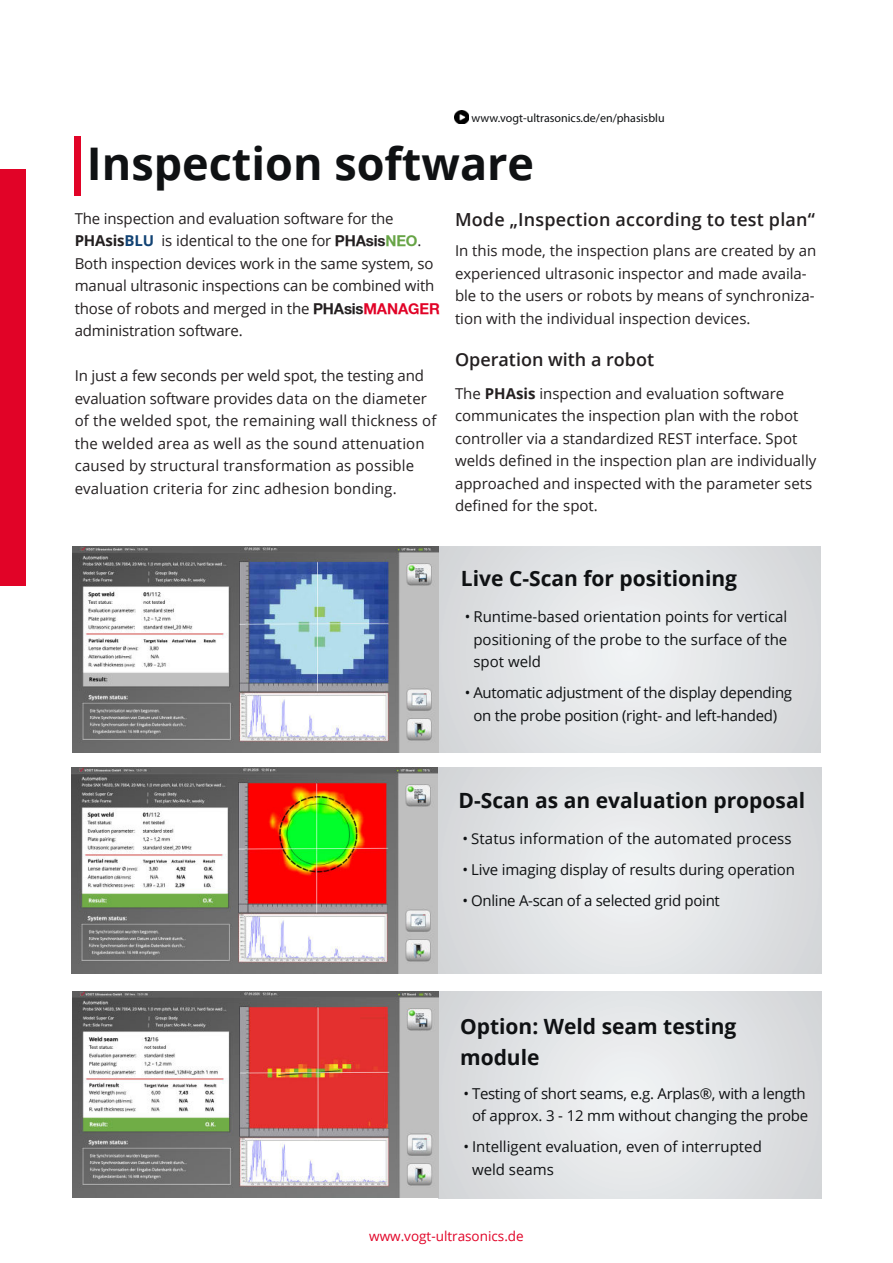
<style>
.page{position:relative;width:893px;height:1263px;background:#fff}
.page>*{position:absolute;margin:0;border:0;box-sizing:border-box;transform-origin:0 0}
.t1{font:700 45px "Open Sans";color:#0f1113}
.t2{font:700 21px/31.5px "Open Sans";color:#0f1113}
.t3{font:600 18px "Open Sans";letter-spacing:.01em;color:#231f20}
.t4{font:15px/22.5px "Open Sans";color:#231f20}
.t5{font:15px/22.5px "Open Sans";letter-spacing:-.01em;color:#0f1113;text-align:center}
.t6{font:15px "Open Sans";letter-spacing:.01em;color:#0f1113}
.t7{font:13.5px "Open Sans";color:#e10327}
.t8{font:12px "Myriad Pro";color:#0f1113}
.s1{font-weight:700}
.s2{font-weight:700;color:#124374}
.s3{font-family:"Helvetica Neue";font-weight:700}
.s4{font-family:"Helvetica Neue";font-weight:700;color:#67a446}
.s5{font-family:"Helvetica Neue";font-weight:700;color:#e10327}
</style>
<div class="page">
<div style="left:0;top:169px;width:26px;height:416px;background:#e10327"></div>
<div style="left:438px;top:547px;width:383px;height:206px;background:linear-gradient(to right,#e1e3e5,#e1e3e5)"></div>
<img style="left:72px;top:547px;width:366px;height:206px">
<div style="left:438px;top:767px;width:383px;height:207px;background:linear-gradient(to right,#e1e3e5,#e1e3e5)"></div>
<img style="left:72px;top:767px;width:366px;height:206px">
<img style="left:455px;top:110px;width:13px;height:14px">
<div style="left:439px;top:992px;width:382px;height:206px;background:linear-gradient(to right,#e1e3e5,#e1e3e5)"></div>
<img style="left:72px;top:992px;width:367px;height:206px">
<div style="left:74px;top:137px;width:7px;height:59px;background:#e10327"></div>
<p class="t8" style="left:471px;top:113px;width:195px">www.vogt-ultrasonics.de/en/phasisblu</p>
<h1 class="t1" style="left:87px;top:146px;width:449px">Inspection software</h1>
<p class="t4" style="left:75px;top:209px;width:367px">The inspection and evaluation software for the <span class="s1">PHAsis</span><span class="s2">BLU</span> is identical to the one for <span class="s3">PHAsis</span><span class="s4">NEO</span>.<br>Both inspection devices work in the same system, so manual ultrasonic inspections can be combined with those of robots and merged in the <span class="s3">PHAsis</span><span class="s5">MANAGER </span>administration software.</p>
<p class="t4" style="left:75px;top:366px;width:363px">In just a few seconds per weld spot, the testing and evaluation software provides data on the diameter of the welded spot, the remaining wall thickness of the welded area as well as the sound attenuation caused by structural transformation as possible evaluation criteria for zinc adhesion bonding.</p>
<p class="t3" style="left:455px;top:212px;width:361px">Mode „Inspection according to test plan“</p>
<p class="t4" style="left:455px;top:241px;width:363px">In this mode, the inspection plans are created by an experienced ultrasonic inspector and made availa&shy;ble to the users or robots by means of synchroniza&shy;tion with the individual inspection devices.</p>
<p class="t3" style="left:455px;top:352px;width:201px">Operation with a robot</p>
<p class="t4" style="left:455px;top:383px;width:363px">The <span class="s1">PHAsis</span> inspection and evaluation software communicates the inspection plan with the robot controller via a standardized REST interface. Spot welds defined in the inspection plan are individually approached and inspected with the parameter sets defined for the spot.</p>
<h2 class="t2" style="left:461px;top:564px;width:278px">Live C-Scan for positioning</h2>
<p class="t5" style="left:473px;top:607px;width:315px;text-align:justify;text-indent:-8px">• Runtime-based orientation points for vertical positioning of the probe to the surface of the spot weld</p>
<p class="t5" style="left:465px;top:683px;width:329px">• Automatic adjustment of the display depending on the probe position (right- and left-handed)</p>
<h2 class="t2" style="left:459px;top:787px;width:348px">D-Scan as an evaluation proposal</h2>
<p class="t6" style="left:463px;top:832px;width:331px">• Status information of the automated process</p>
<p class="t5" style="left:463px;top:859px;width:334px">• Live imaging display of results during operation</p>
<p class="t5" style="left:463px;top:890px;width:259px">• Online A-scan of a selected grid point</p>
<h2 class="t2" style="left:460px;top:1012px;width:278px">Option: Weld seam testing module</h2>
<p class="t5" style="left:463px;top:1083px;width:346px">• Testing of short seams, e.g. Arplas®, with a length of approx. 3 - 12 mm without changing the probe</p>
<p class="t5" style="left:472px;top:1137px;width:291px;text-align:left;text-indent:-8px">• Intelligent evaluation, even of interrupted weld seams</p>
<p class="t7" style="left:369px;top:1231px;width:156px">www.vogt-ultrasonics.de</p>
</div>
